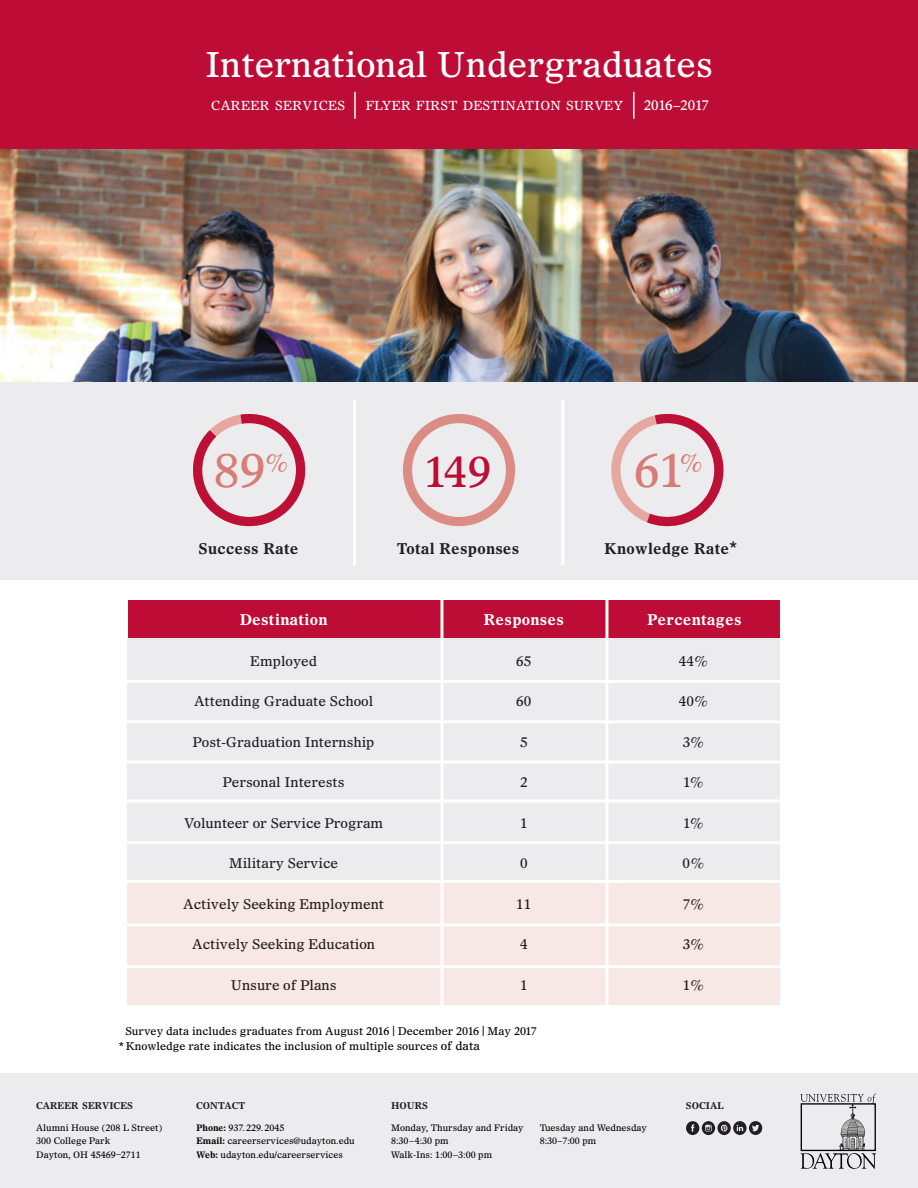
<style>
.page{position:relative;width:918px;height:1188px;background:#fff}
.page>*{position:absolute;margin:0;border:0;box-sizing:border-box;transform-origin:0 0}
.t1{font:45.9px "Olympian LT Std";color:#d77c76}
.t2{font:42px "Olympian LT Std";color:#bd0c36}
.t3{font:34.5px "Olympian LT Std";color:#fff}
.t4{font:700 15px "Olympian LT Std";letter-spacing:.02em;color:#231f20}
.t5{font:700 15px "Olympian LT Std";letter-spacing:.02em;color:#fff}
.t6{font:13.5px "Olympian LT Std";color:#231f20}
.t7{font:13.5px "Olympian LT Std";letter-spacing:-.025em;color:#fff}
.t8{font:12.6px "Olympian LT Std";letter-spacing:.015em;color:#fff}
.t9{font:10.8px/15.3px "Olympian LT Std";color:#040503}
.t10{font:700 9.45px "Olympian LT Std";color:#231f20}
.t11{font:9px/13.5px "Olympian LT Std";color:#040503}
.s1{font-family:"Meta Plus";font-weight:500;font-size:16.5px}
.s2{font-size:13.5px}
.s3{font-family:"Meta Plus";font-size:11.55px}
.s4{font-size:11.55px}
.s5{font-weight:700}
</style>
<div class="page">
<div style="left:0;top:369px;width:918px;height:211px;background:#ececee"></div>
<img style="left:0;top:148px;width:918px;height:233px">
<div style="left:611px;top:414px;width:112px;height:112px;border:9px solid #e5a7a0;border-radius:50%"></div>
<div style="left:403px;top:414px;width:112px;height:112px;border:9px solid #db8c85;border-radius:50%"></div>
<div style="left:0;top:0;width:918px;height:148px;background:#bd0c36"></div>
<hr style="left:353px;top:400px;width:3px;height:165px;background:#fff">
<hr style="left:561px;top:400px;width:3px;height:165px;background:#fff">
<div style="left:127px;top:639px;width:653px;height:360px;background:#ececee"></div>
<div style="left:127px;top:879px;width:653px;height:126px;background:#f8e8e5"></div>
<div style="left:128px;top:600px;width:652px;height:38px;background:#bd0c36"></div>
<hr style="left:605px;top:590px;width:3px;height:424px;background:#fff">
<hr style="left:440px;top:590px;width:3px;height:424px;background:#fff">
<hr style="left:116px;top:680px;width:670px;height:3px;background:#fff">
<hr style="left:116px;top:720px;width:670px;height:3px;background:#fff">
<hr style="left:116px;top:761px;width:670px;height:3px;background:#fff">
<hr style="left:116px;top:799px;width:670px;height:3px;background:#fff">
<hr style="left:116px;top:841px;width:670px;height:3px;background:#fff">
<hr style="left:116px;top:880px;width:802px;height:3px;background:#fff">
<hr style="left:116px;top:923px;width:670px;height:3px;background:#fff">
<hr style="left:116px;top:965px;width:670px;height:3px;background:#fff">
<hr style="left:354px;top:92px;width:2px;height:27px;background:#fff">
<hr style="left:633px;top:92px;width:2px;height:27px;background:#fff">
<div style="left:0;top:1074px;width:918px;height:114px;background:#ececee"></div>
<svg style="left:801px;top:1153px;width:75px;height:16px"></svg>
<svg style="left:800px;top:1094px;width:76px;height:10px"></svg>
<div style="left:801px;top:1103px;width:75px;height:48px;border:1px solid #040503"></div>
<img style="left:839px;top:1104px;width:25px;height:46px">
<svg style="left:686px;top:1121px;width:76px;height:14px"></svg>
<svg style="left:193px;top:413px;width:113px;height:114px"></svg>
<svg style="left:637px;top:413px;width:87px;height:110px"></svg>
<h3 class="t3" style="left:205px;top:43px;width:509px">International Undergraduates</h3>
<h3 class="t8" style="left:211px;top:98px;width:136px">CAREER SERVICES</h3>
<h3 class="t8" style="left:366px;top:98px;width:259px">FLYER FIRST DESTINATION SURVEY</h3>
<h3 class="t7" style="left:644px;top:97px;width:67px">2016–2017</h3>
<h1 class="t1" style="left:214px;top:442px;width:76px">89<sup>%</sup></h1>
<h1 class="t1" style="left:634px;top:442px;width:70px">61<sup>%</sup></h1>
<h2 class="t2" style="left:424px;top:446px;width:69px">149</h2>
<h3 class="t4" style="left:199px;top:539px;width:102px">Success Rate</h3>
<h3 class="t4" style="left:397px;top:540px;width:124px">Total Responses</h3>
<h3 class="t4" style="left:604px;top:540px;width:134px">Knowledge Rate<span class="s1">*</span></h3>
<h3 class="t5" style="left:240px;top:610px;width:90px">Destination</h3>
<h3 class="t5" style="left:484px;top:610px;width:81px">Responses</h3>
<h3 class="t5" style="left:648px;top:610px;width:95px">Percentages</h3>
<h3 class="t6" style="left:250px;top:653px;width:68px">Employed</h3>
<h3 class="t6" style="left:194px;top:693px;width:181px">Attending Graduate School</h3>
<h3 class="t6" style="left:193px;top:734px;width:183px">Post-Graduation Internship</h3>
<h3 class="t6" style="left:223px;top:774px;width:123px">Personal Interests</h3>
<h3 class="t6" style="left:184px;top:815px;width:201px">Volunteer or Service Program</h3>
<h3 class="t6" style="left:229px;top:855px;width:110px">Military Service</h3>
<h3 class="t6" style="left:183px;top:896px;width:203px">Actively Seeking Employment</h3>
<h3 class="t6" style="left:192px;top:936px;width:185px">Actively Seeking Education</h3>
<h3 class="t6" style="left:231px;top:977px;width:107px">Unsure of Plans</h3>
<h3 class="t6" style="left:516px;top:653px;width:17px">65</h3>
<h3 class="t6" style="left:516px;top:693px;width:17px">60</h3>
<h3 class="t6" style="left:520px;top:734px;width:9px">5</h3>
<h3 class="t6" style="left:520px;top:774px;width:9px">2</h3>
<h3 class="t6" style="left:520px;top:815px;width:9px">1</h3>
<h3 class="t6" style="left:520px;top:855px;width:9px">0</h3>
<h3 class="t6" style="left:516px;top:896px;width:17px">11</h3>
<h3 class="t6" style="left:520px;top:936px;width:9px">4</h3>
<h3 class="t6" style="left:520px;top:977px;width:9px">1</h3>
<p class="t9" style="left:119px;top:1023px;width:419px;text-indent:6px">Survey data includes graduates from August 2016 <span class="s2">|</span> December 2016 <span class="s2">|</span> May 2017 <span class="s3">*</span> Knowledge rate indicates the inclusion of multiple sources <span class="s4">of data</span></p>
<h3 class="t6" style="left:679px;top:653px;width:30px">44%</h3>
<h3 class="t6" style="left:679px;top:693px;width:31px">40%</h3>
<h3 class="t6" style="left:683px;top:734px;width:23px">3%</h3>
<h3 class="t6" style="left:683px;top:774px;width:22px">1%</h3>
<h3 class="t6" style="left:683px;top:815px;width:22px">1%</h3>
<h3 class="t6" style="left:683px;top:855px;width:23px">0%</h3>
<h3 class="t6" style="left:683px;top:896px;width:23px">7%</h3>
<h3 class="t6" style="left:683px;top:936px;width:23px">3%</h3>
<h3 class="t6" style="left:683px;top:977px;width:22px">1%</h3>
<p class="t10" style="left:36px;top:1100px;width:98px">CAREER SERVICES</p>
<p class="t11" style="left:36px;top:1120px;width:128px">Alumni House (208 L Street)<br>300 College Park<br>Dayton, OH 45469–2711</p>
<p class="t10" style="left:196px;top:1100px;width:51px">CONTACT</p>
<p class="t10" style="left:391px;top:1100px;width:38px">HOURS</p>
<p class="t10" style="left:686px;top:1100px;width:39px">SOCIAL</p>
<p class="t11" style="left:196px;top:1120px;width:160px"><span class="s5">Phone:</span> 937.229.2045<br><span class="s5">Email:</span> careerservices@udayton.edu<br><span class="s5">Web:</span> udayton.edu/careerservices</p>
<p class="t11" style="left:391px;top:1120px;width:134px">Monday, Thursday and Friday<br>8:30–4:30 pm<br>Walk-Ins: 1:00–3:00 pm</p>
<p class="t11" style="left:540px;top:1120px;width:109px">Tuesday and Wednesday<br>8:30–7:00 pm</p>
</div>
